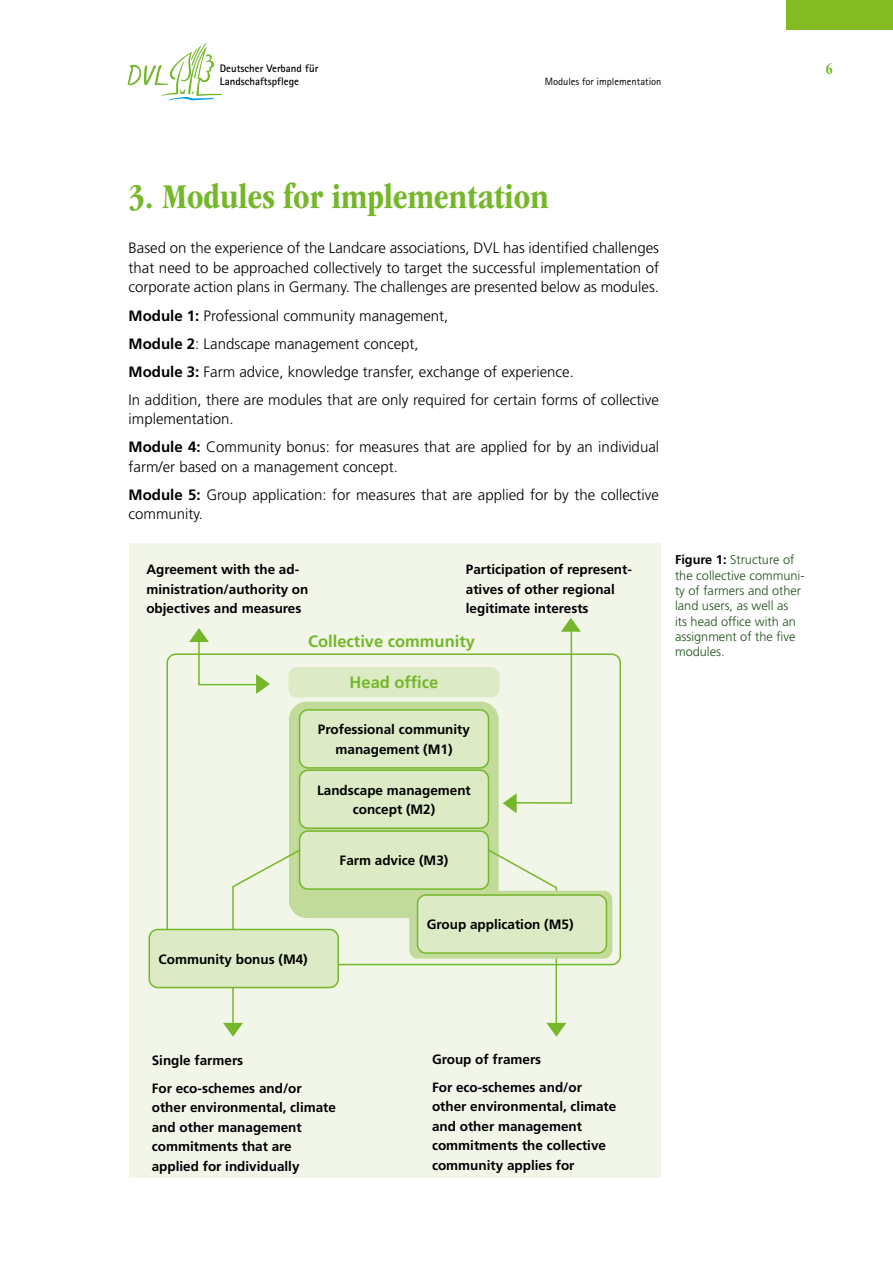
<style>
.page{position:relative;width:893px;height:1263px;background:#fff}
.page>*{position:absolute;margin:0;border:0;box-sizing:border-box;transform-origin:0 0}
.Kapitel-Titel{font:700 condensed 36px "ITC Garamond Std";color:#75b72a}
.Tabelle{font:700 16.5px "Frutiger LT Std";color:#75b72a}
.LT_1-Sp{font:300 15px/19.5px "Frutiger LT Std";color:#000}
.t1{font:700 condensed 15px "ITC Garamond Std";color:#75b72a}
.Tabelle-2{font:700 13.5px/19.5px "Frutiger LT Std";color:#000}
.BU_-_grün_1sp{font:300 12.75px/15.3px "Frutiger LT Std";color:#1f5018}
.t2{font:700 10.8px "Rotis Sans Serif";color:#000}
.t3{font:10.5px "Rotis Sans Serif";color:#000}
.s1{font-weight:700}
.s2{font-weight:700;color:#000}
</style>
<div class="page">
<div style="left:787px;top:0;width:106px;height:30px;background:#85bb23"></div>
<svg style="left:128px;top:43px;width:95px;height:58px"></svg>
<div style="left:129px;top:544px;width:531px;height:634px;background:#f1f6e9"></div>
<div style="left:167px;top:653px;width:454px;height:312px;border:2px solid #75b72a;border-radius:9px"></div>
<div style="left:289px;top:702px;width:210px;height:216px;background:#c3db9a;border-radius:18px"></div>
<div style="left:300px;top:831px;width:188px;height:58px;background:#dceac5;border-radius:9px"></div>
<div style="left:299px;top:830px;width:190px;height:60px;border:2px solid #75b72a;border-radius:9px"></div>
<div style="left:300px;top:770px;width:188px;height:58px;background:#dceac5;border-radius:9px"></div>
<div style="left:299px;top:769px;width:190px;height:60px;border:2px solid #75b72a;border-radius:9px"></div>
<div style="left:300px;top:710px;width:188px;height:58px;background:#dceac5;border-radius:9px"></div>
<div style="left:299px;top:709px;width:190px;height:60px;border:2px solid #75b72a;border-radius:9px"></div>
<svg style="left:503px;top:618px;width:78px;height:195px"></svg>
<svg style="left:189px;top:628px;width:81px;height:66px"></svg>
<svg style="left:223px;top:848px;width:79px;height:189px"></svg>
<div style="left:149px;top:929px;width:189px;height:58px;background:#dceac5;border-radius:9px"></div>
<div style="left:149px;top:929px;width:190px;height:59px;border:2px solid #75b72a;border-radius:9px"></div>
<svg style="left:486px;top:848px;width:80px;height:189px"></svg>
<div style="left:288px;top:667px;width:212px;height:30px;background:#dceac5;border-radius:9px"></div>
<div style="left:409px;top:891px;width:203px;height:68px;background:#c3db9a;border-radius:9px"></div>
<div style="left:417px;top:895px;width:189px;height:58px;background:#dceac5;border-radius:9px"></div>
<div style="left:417px;top:894px;width:190px;height:60px;border:2px solid #75b72a;border-radius:9px"></div>
<p class="t2" style="left:220px;top:62px;width:100px">Deutscher Verband für</p>
<p class="t1" style="left:826px;top:61px;width:8px">6</p>
<p class="t2" style="left:220px;top:75px;width:81px">Landschaftspflege</p>
<p class="t3" style="left:545px;top:75px;width:118px">Modules for implementation</p>
<h1 class="Kapitel-Titel" style="left:129px;top:177px;width:422px">3. Modules for implementation</h1>
<p class="LT_1-Sp" style="left:129px;top:238px;width:532px;text-align:justify">Based on the experience of the Landcare associations, DVL has identified challenges that need to be approached collectively to target the successful implementation of corporate action plans in Germany. The challenges are presented below as modules.</p>
<p class="LT_1-Sp" style="left:129px;top:306px;width:321px"><span class="s1">Module 1:</span> Professional community management,</p>
<p class="LT_1-Sp" style="left:129px;top:334px;width:292px"><span class="s1">Module 2</span>: Landscape management concept,</p>
<p class="LT_1-Sp" style="left:129px;top:362px;width:447px"><span class="s1">Module 3:</span> Farm advice, knowledge transfer, exchange of experience.</p>
<p class="LT_1-Sp" style="left:129px;top:390px;width:532px">In addition, there are modules that are only required for certain forms of collective implementation.</p>
<p class="LT_1-Sp" style="left:129px;top:437px;width:532px"><span class="s1">Module 4:</span> Community bonus: for measures that are applied for by an individual farm/er based on a management concept.</p>
<p class="LT_1-Sp" style="left:129px;top:485px;width:532px"><span class="s1">Module 5:</span> Group application: for measures that are applied for by the collective community.</p>
<p class="Tabelle-2" style="left:146px;top:560px;width:164px">Agreement with the ad&shy;ministration/authority on objectives and measures</p>
<p class="Tabelle-2" style="left:466px;top:560px;width:168px">Participation of represent&shy;atives of other regional legitimate interests</p>
<p class="Tabelle" style="left:308px;top:631px;width:168px">Collective community</p>
<p class="Tabelle" style="left:350px;top:673px;width:90px">Head office</p>
<p class="Tabelle-2" style="left:318px;top:720px;width:154px;text-align:center">Professional community management (M1)</p>
<p class="Tabelle-2" style="left:317px;top:780px;width:155px;text-align:center">Landscape management concept (M2)</p>
<p class="Tabelle-2" style="left:340px;top:851px;width:110px">Farm advice (M3)</p>
<p class="BU_-_grün_1sp" style="left:675px;top:553px;width:131px"><span class="s2">Figure 1:</span> Structure of the collective communi&shy;ty of farmers and other land users, as well as<br>its head office with an assignment of the five modules.</p>
<p class="Tabelle-2" style="left:159px;top:949px;width:151px">Community bonus (M4)</p>
<p class="Tabelle-2" style="left:427px;top:915px;width:148px">Group application (M5)</p>
<p class="Tabelle-2" style="left:152px;top:1050px;width:93px">Single farmers</p>
<p class="Tabelle-2" style="left:152px;top:1078px;width:186px">For eco-schemes and/or other environmental, climate and other management commitments that are applied for individually</p>
<p class="Tabelle-2" style="left:432px;top:1049px;width:111px">Group of framers</p>
<p class="Tabelle-2" style="left:432px;top:1077px;width:186px">For eco-schemes and/or other environmental, climate and other management commitments the collective community applies for</p>
</div>
